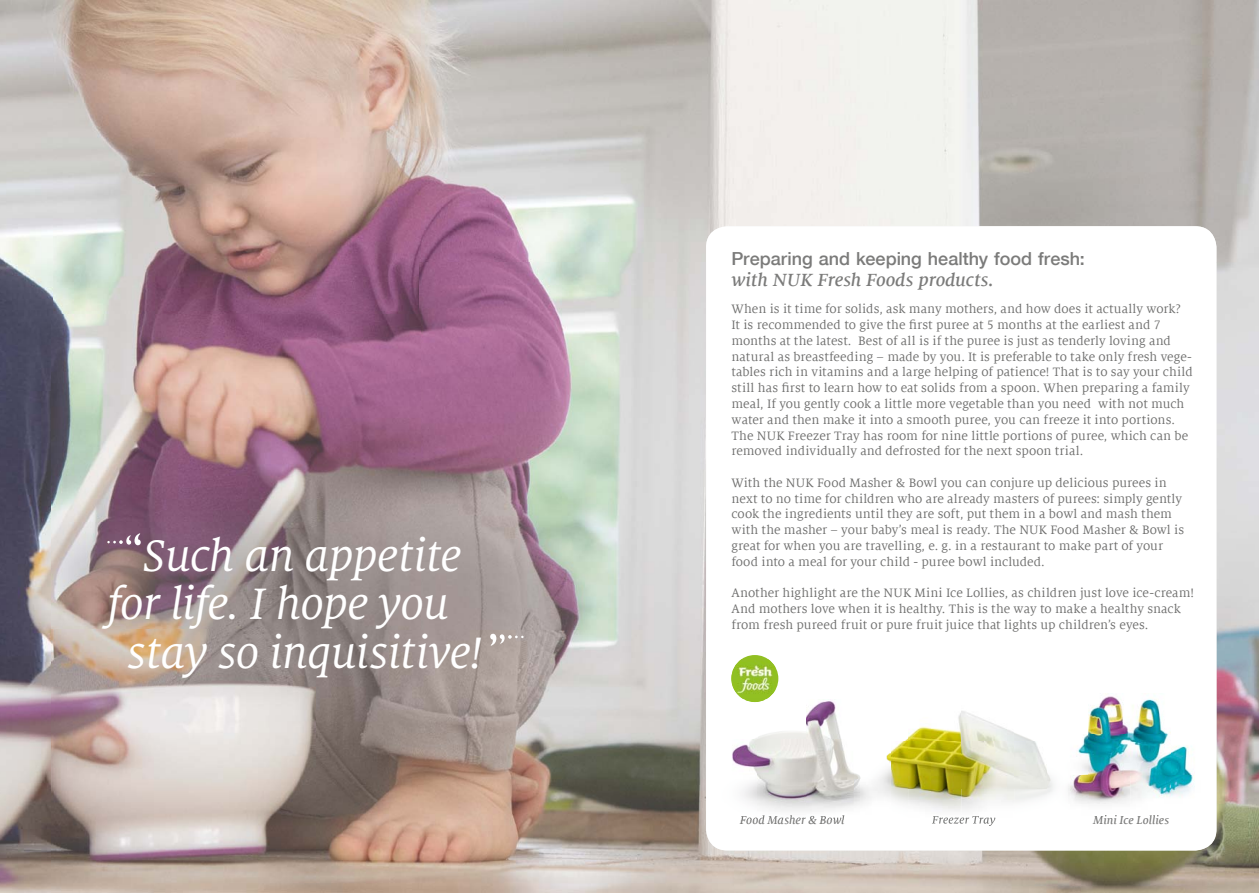
<style>
.page{position:relative;width:1259px;height:893px;background:#fff}
.page>*{position:absolute;margin:0;border:0;box-sizing:border-box;transform-origin:0 0}
.t1{font:italic 48.75px "Milo Serif OT";letter-spacing:-.015em;color:#fff}
.t2{font:italic 500 19.5px "Milo Serif Offc";letter-spacing:-.005em;color:#7b7b7a}
.t3{font:500 18px "Helvetica Neue LT Com";color:#7b7b7a}
.t4{font:13.5px/15.8px "Milo Serif Offc";letter-spacing:.005em;color:#6f6f6e}
.t5{font:italic 500 12px "Milo Serif Offc";letter-spacing:.01em;color:#7b7b7a}
</style>
<div class="page">
<img style="left:420px;top:0;width:839px;height:262px">
<img style="left:52px;top:0;width:368px;height:630px">
<img style="left:0;top:0;width:52px;height:893px">
<img style="left:1207px;top:262px;width:52px;height:631px">
<img style="left:419px;top:262px;width:287px;height:368px">
<img style="left:52px;top:630px;width:682px;height:263px">
<img style="left:734px;top:847px;width:473px;height:46px">
<svg style="left:107px;top:533px;width:34px;height:12px"></svg>
<svg style="left:490px;top:634px;width:33px;height:12px"></svg>
<div style="left:706px;top:226px;width:510px;height:624px;background:#fff;border-radius:21px"></div>
<div style="left:731px;top:655px;width:47px;height:47px;background:#91bf22;border-radius:50%"></div>
<img style="left:731px;top:659px;width:44px;height:40px">
<img style="left:1086px;top:696px;width:85px;height:39px">
<img style="left:1068px;top:735px;width:127px;height:69px">
<img style="left:1094px;top:815px;width:65px;height:2px">
<img style="left:905px;top:711px;width:128px;height:30px">
<img style="left:890px;top:741px;width:157px;height:48px">
<img style="left:890px;top:789px;width:157px;height:30px">
<img style="left:932px;top:816px;width:63px;height:10px">
<img style="left:1047px;top:773px;width:7px;height:21px">
<img style="left:732px;top:699px;width:158px;height:81px">
<img style="left:758px;top:780px;width:48px;height:31px">
<img style="left:806px;top:780px;width:84px;height:37px">
<img style="left:741px;top:815px;width:103px;height:5px">
<img style="left:744px;top:699px;width:21px;height:3px">
<h1 class="t1" style="left:143px;top:530px;width:320px">Such an appetite</h1>
<h1 class="t1" style="left:107px;top:578px;width:343px">for life. I hope you</h1>
<h1 class="t1" style="left:127px;top:627px;width:357px">stay so inquisitive!</h1>
<h3 class="t3" style="left:731px;top:247px;width:355px">Preparing and keeping healthy food fresh:</h3>
<h2 class="t2" style="left:731px;top:269px;width:264px">with NUK Fresh Foods products.</h2>
<p class="t4" style="left:731px;top:302px;width:463px">When is it time for solids, ask many mothers, and how does it actually work?<br>It is recommended to give the first puree at 5 months at the earliest and 7 months at the latest. Best of all is if the puree is just as tenderly loving and natural as breastfeeding – made by you. It is preferable to take only fresh vege&shy;tables rich in vitamins and a large helping of patience! That is to say your child still has first to learn how to eat solids from a spoon. When preparing a family meal, If you gently cook a little more vegetable than you need with not much water and then make it into a smooth puree, you can freeze it into portions.<br>The NUK Freezer Tray has room for nine little portions of puree, which can be removed individually and defrosted for the next spoon trial.</p>
<p class="t4" style="left:731px;top:475px;width:454px">With the NUK Food Masher &amp; Bowl you can conjure up delicious purees in next to no time for children who are already masters of purees: simply gently cook the ingredients until they are soft, put them in a bowl and mash them with the masher – your baby’s meal is ready. The NUK Food Masher &amp; Bowl is great for when you are travelling, e. g. in a restaurant to make part of your food into a meal for your child - puree bowl included.</p>
<p class="t4" style="left:731px;top:585px;width:464px">Another highlight are the NUK Mini Ice Lollies, as children just love ice-cream!<br>And mothers love when it is healthy. This is the way to make a healthy snack from fresh pureed fruit or pure fruit juice that lights up children’s eyes.</p>
<p class="t5" style="left:740px;top:813px;width:106px">Food Masher &amp; Bowl</p>
<p class="t5" style="left:1093px;top:813px;width:77px">Mini Ice Lollies</p>
</div>
